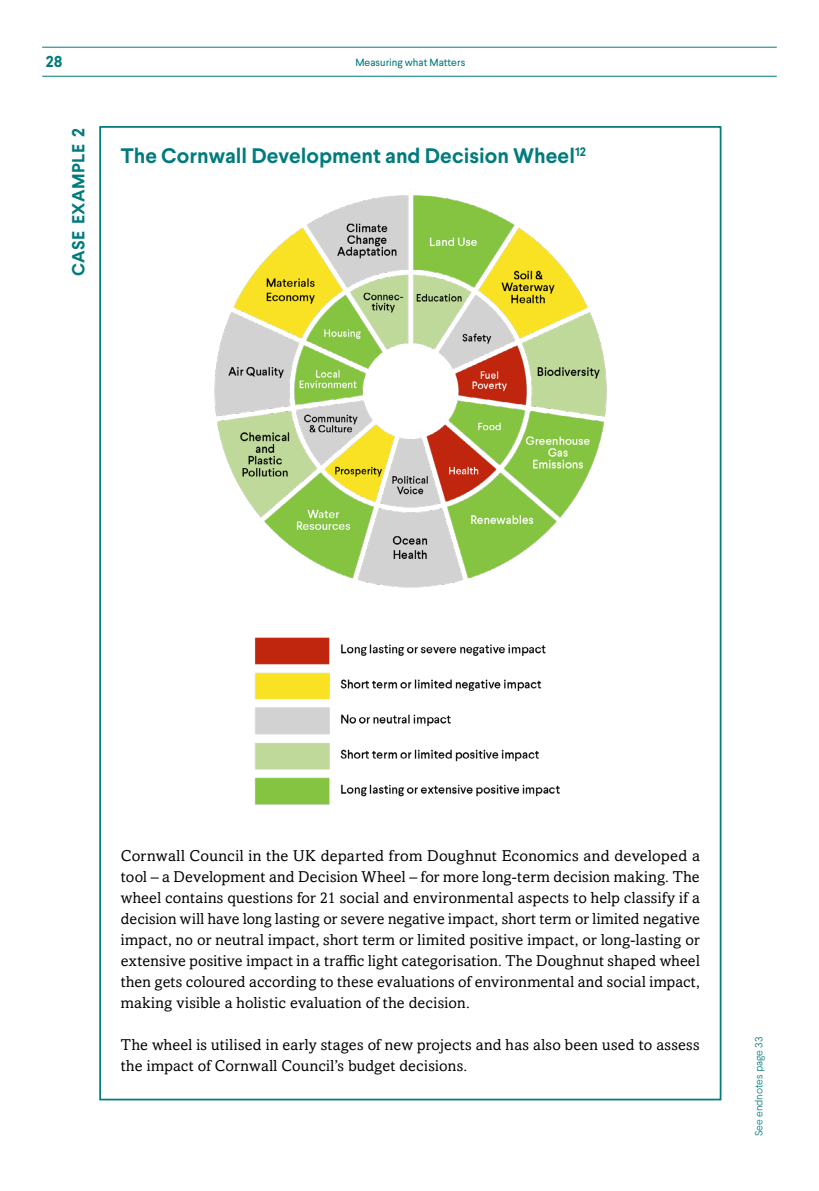
<style>
.page{position:relative;width:819px;height:1191px;background:#fff}
.page>*{position:absolute;margin:0;border:0;box-sizing:border-box;transform-origin:0 0}
.t1{font:700 21px "Larsseit";color:#017b7c}
.t2{font:700 17.5px "Larsseit";letter-spacing:.02em;color:#017b7c}
.t3{font:15.75px/21px "Amasis MT Std";letter-spacing:.01em;color:#000;text-align:justify}
.t4{font:700 15.75px "Larsseit";color:#017b7c}
.t5{font:10.5px "Larsseit";color:#017b7c}
.t6{font:300 10.5px "Larsseit";color:#017b7c}
</style>
<div class="page">
<hr style="left:42px;top:76px;width:734px;height:1px;background:#017b7c">
<hr style="left:42px;top:47px;width:734px;height:1px;background:#017b7c">
<img style="left:214px;top:189px;width:393px;height:399px">
<img style="left:255px;top:637px;width:305px;height:168px">
<p class="t4" style="left:46px;top:52px;width:18px">28</p>
<p class="t5" style="left:355px;top:55px;width:111px">Measuring what Matters</p>
<p class="t2" style="left:67px;top:276px;width:149px;rotate:-90deg">CASE EXAMPLE 2</p>
<h1 class="t1" style="left:121px;top:142px;width:466px">The Cornwall Development and Decision Wheel<sup>12</sup></h1>
<p class="t3" style="left:121px;top:845px;width:580px">Cornwall Council in the UK departed from Doughnut Economics and developed a tool – a Development and Decision Wheel – for more long-term decision making. The wheel contains questions for 21 social and environmental aspects to help classify if a decision will have long lasting or severe negative impact, short term or limited negative impact, no or neutral impact, short term or limited positive impact, or long-lasting or extensive positive impact in a traffic light categorisation. The Doughnut shaped wheel then gets coloured according to these evaluations of environmental and social impact, making visible a holistic evaluation of the decision.</p>
<p class="t3" style="left:121px;top:1034px;width:580px">The wheel is utilised in early stages of new projects and has also been used to assess the impact of Cornwall Council’s budget decisions.</p>
<p class="t6" style="left:752px;top:1136px;width:101px;rotate:-90deg">See endnotes page 33</p>
</div>
